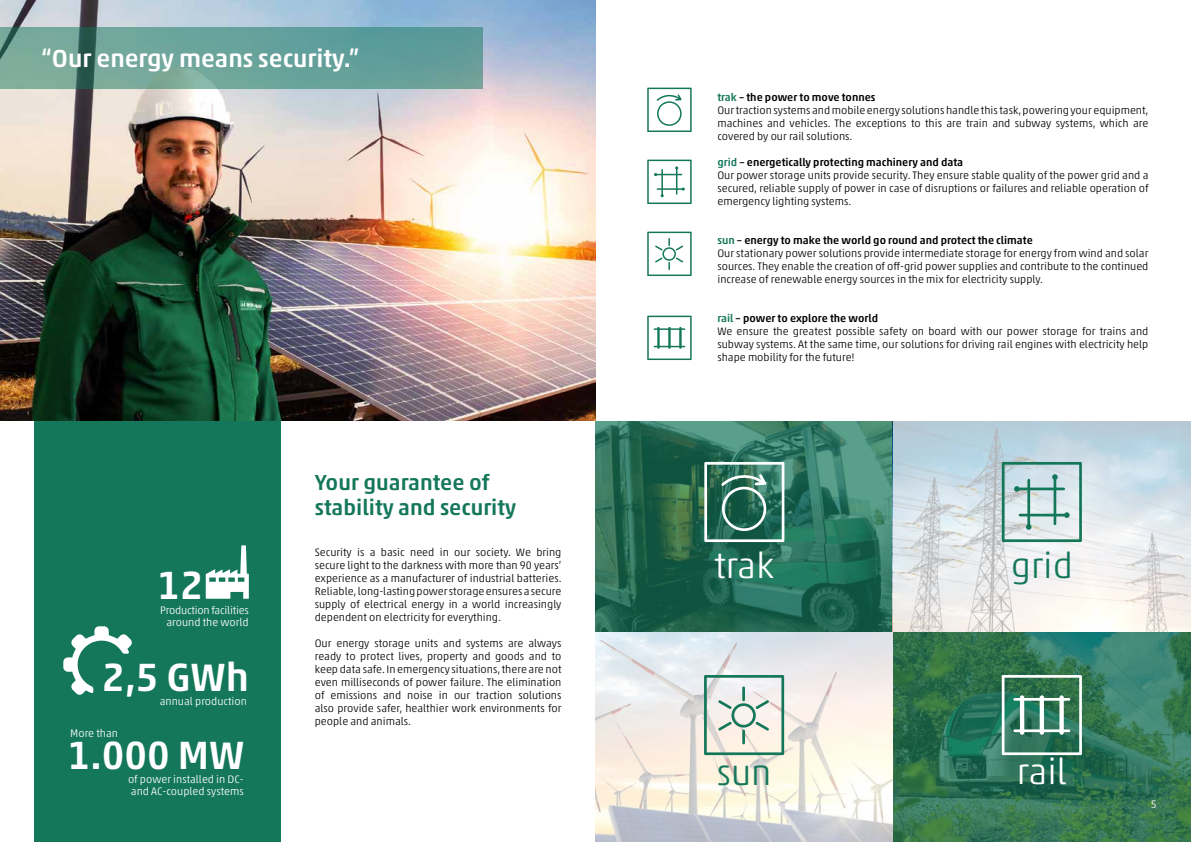
<style>
.page{position:relative;width:1191px;height:842px;background:#fff}
.page>*{position:absolute;margin:0;border:0;box-sizing:border-box;transform-origin:0 0}
.t1{font:500 40px "Akko Pro";color:#fff}
.t2{font:300 36px "Akko Pro";color:#fff}
.t3{font:300 36px "Akko Pro";color:#15775a}
.t4{font:500 25px "Akko Pro";color:#fff}
.t5{font:500 22px/25px "Akko Pro";color:#15775a}
.t6{font:300 11px/13px "Akko Pro";color:#000}
.t7{font:300 11px/13px "Akko Pro";color:#020203;text-align:justify}
.t8{font:300 11px "Akko Pro";color:#fff}
.t9{font:300 11px "Akko Pro";letter-spacing:-.02em;color:#fff}
.s1{font-weight:500;color:#15775a}
.s2{font-weight:500}
</style>
<div class="page">
<img style="left:0;top:0;width:595px;height:421px">
<svg style="left:0;top:27px;width:483px;height:61px;background:#68a097"></svg>
<div style="left:34px;top:421px;width:247px;height:421px;background:#14775a"></div>
<svg style="left:63px;top:626px;width:69px;height:69px"></svg>
<svg style="left:595px;top:631px;width:297px;height:211px;background:#e7e6e2"></svg>
<svg style="left:892px;top:631px;width:299px;height:211px;background:#347758"></svg>
<svg style="left:595px;top:421px;width:297px;height:210px;background:#2b705a"></svg>
<svg style="left:892px;top:421px;width:299px;height:210px"></svg>
<svg style="left:704px;top:462px;width:80px;height:80px"></svg>
<svg style="left:1001px;top:462px;width:80px;height:80px;background:#b2cecc"></svg>
<svg style="left:704px;top:675px;width:80px;height:80px"></svg>
<svg style="left:1001px;top:675px;width:80px;height:80px;background:#508b71"></svg>
<hr style="left:1020px;top:695px;width:4px;height:40px;background:#fff;border-radius:2px">
<div style="left:1039px;top:695px;width:5px;height:40px;background:#fff;border-radius:2px"></div>
<svg style="left:1059px;top:695px;width:4px;height:40px"></svg>
<svg style="left:647px;top:160px;width:44px;height:44px"></svg>
<svg style="left:647px;top:316px;width:44px;height:44px"></svg>
<hr style="left:657px;top:327px;width:2px;height:22px;background:#14775a">
<hr style="left:668px;top:327px;width:2px;height:22px;background:#14775a">
<hr style="left:679px;top:327px;width:2px;height:22px;background:#14775a">
<svg style="left:647px;top:88px;width:44px;height:44px"></svg>
<svg style="left:647px;top:232px;width:44px;height:44px"></svg>
<svg style="left:206px;top:545px;width:43px;height:54px"></svg>
<h3 class="t4" style="left:41px;top:43px;width:320px">“Our energy means security.”</h3>
<h1 class="t1" style="left:157px;top:560px;width:47px">12</h1>
<p class="t8" style="left:166px;top:616px;width:84px">around the world</p>
<p class="t9" style="left:160px;top:604px;width:90px">Production facilities</p>
<h1 class="t1" style="left:102px;top:652px;width:148px">2,5 GWh</h1>
<p class="t8" style="left:160px;top:694px;width:89px">annual production</p>
<h1 class="t1" style="left:68px;top:731px;width:178px">1.000 MW</h1>
<p class="t8" style="left:128px;top:773px;width:117px">of power installed in DC-</p>
<p class="t8" style="left:70px;top:727px;width:49px">More than</p>
<p class="t8" style="left:131px;top:785px;width:114px">and AC-coupled systems</p>
<h3 class="t5" style="left:315px;top:470px;width:203px">Your guarantee of stability and security</h3>
<p class="t7" style="left:315px;top:546px;width:248px">Security is a basic need in our society. We bring secure light to the darkness with more than 90 years’ experience as a manufacturer of industrial batteries.<br>Reliable, long-lasting power storage ensures a secure supply of electrical energy in a world increasingly dependent on electricity for everything.</p>
<p class="t7" style="left:315px;top:637px;width:248px">Our energy storage units and systems are always ready to protect lives, property and goods and to keep data safe. In emergency situations, there are not even milliseconds of power failure. The elimination of emissions and noise in our traction solutions also provide safer, healthier work environments for people and animals.</p>
<p class="t6" style="left:717px;top:91px;width:432px"><span class="s1">trak</span> <span class="s2">– the power to move tonnes<br></span>Our traction systems and mobile energy solutions handle this task, powering your equipment, machines and vehicles. The exceptions to this are train and subway systems, which are covered by our rail solutions.</p>
<p class="t6" style="left:717px;top:156px;width:432px"><span class="s1">grid</span> <span class="s2">– energetically protecting machinery and data<br></span>Our power storage units provide security. They ensure stable quality of the power grid and a secured, reliable supply of power in case of disruptions or failures and reliable operation of emergency lighting systems.</p>
<p class="t6" style="left:717px;top:234px;width:432px"><span class="s1">sun</span> <span class="s2">– energy to make the world go round and protect the climate<br></span>Our stationary power solutions provide intermediate storage for energy from wind and solar sources. They enable the creation of off-grid power supplies and contribute to the continued increase of renewable energy sources in the mix for electricity supply.</p>
<p class="t6" style="left:717px;top:312px;width:432px"><span class="s1">rail</span> <span class="s2">– power to explore the world<br></span>We ensure the greatest possible safety on board with our power storage for trains and subway systems. At the same time, our solutions for driving rail engines with electricity help shape mobility for the future!</p>
<h2 class="t2" style="left:714px;top:544px;width:61px">trak</h2>
<h2 class="t3" style="left:1010px;top:544px;width:64px">grid</h2>
<h2 class="t3" style="left:717px;top:751px;width:56px">sun</h2>
<h2 class="t2" style="left:1016px;top:750px;width:52px">rail</h2>
<p class="t8" style="left:1150px;top:797px;width:8px">5</p>
</div>
